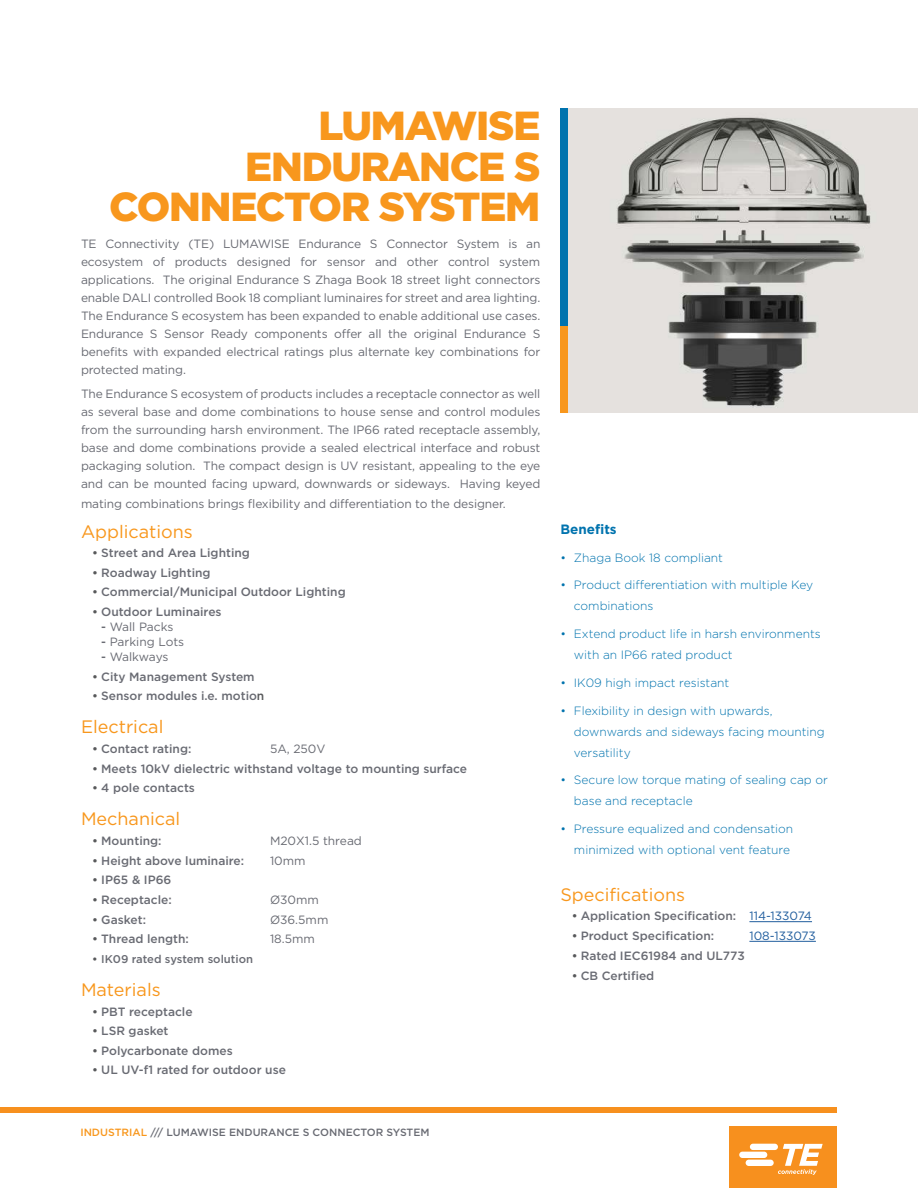
<style>
.page{position:relative;width:918px;height:1188px;background:#fff}
.page>*{position:absolute;margin:0;border:0;box-sizing:border-box;transform-origin:0 0}
.t1{font:900 40.5px/40.5px "Gotham";letter-spacing:-.03em;color:#f8971d;text-align:right}
.t2{font:18px "Gotham";color:#f8971d}
.t3{font:700 13.5px "Gotham";color:#0073ae}
.t4{font:12px/18px "Gotham";letter-spacing:-.01em;color:#696b73;text-align:justify}
.t5{font:500 12px "Gotham";color:#696b73}
.t6{font:300 12px/21px "Gotham";color:#0073ae}
.t7{font:12px "Gotham";color:#215e9e}
.t8{font:500 11.25px "Gotham";color:#696b73}
.t9{font:500 10.5px "Gotham";color:#696b73}
.s1{color:#58595b}
.s2{font-weight:500}
.s3{color:#f8971d}
.s4{font-weight:400;color:#215e9e}
</style>
<div class="page">
<img style="left:568px;top:108px;width:350px;height:305px">
<div style="left:560px;top:304px;width:8px;height:109px;background:#f8971d"></div>
<div style="left:560px;top:108px;width:8px;height:218px;background:#0073ae"></div>
<div style="left:0;top:1107px;width:837px;height:6px;background:#f7901e"></div>
<div style="left:729px;top:1126px;width:108px;height:62px;background:#f7901e"></div>
<svg style="left:739px;top:1144px;width:84px;height:31px"></svg>
<hr style="left:749px;top:921px;width:63px;height:1px;background:#215e9e">
<hr style="left:749px;top:941px;width:67px;height:1px;background:#215e9e">
<h1 class="t1" style="left:109px;top:105px;width:433px">LUMAWISE<br>ENDURANCE S<br>CONNECTOR SYSTEM</h1>
<p class="t4" style="left:81px;top:234px;width:461px">TE Connectivity (TE) LUMAWISE Endurance S Connector System is an ecosystem of products designed for sensor and other control system applications. The original Endurance S Zhaga Book 18 street light connectors enable DALI controlled Book 18 compliant luminaires for street and area lighting.<br>The Endurance S ecosystem has been expanded to enable additional use cases.<br>Endurance S Sensor Ready components offer all the original Endurance S benefits with expanded electrical ratings plus alternate key combinations for protected mating.</p>
<p class="t4" style="left:81px;top:385px;width:461px">The Endurance S ecosystem of products includes a receptacle connector as well as several base and dome combinations to house sense and control modules from the surrounding harsh environment. The IP66 rated receptacle assembly, base and dome combinations provide a sealed electrical interface and robust packaging solution. The compact design is UV resistant, appealing to the eye and can be mounted facing upward, downwards or sideways. Having keyed</p>
<p class="t4" style="left:81px;top:494px;width:426px">mating combinations brings flexibility and differentiation to the designer.</p>
<h2 class="t2" style="left:81px;top:520px;width:113px">Applications</h2>
<p class="t5" style="left:92px;top:545px;width:159px"><span class="s1">•</span> Street and Area Lighting</p>
<p class="t5" style="left:92px;top:565px;width:120px"><span class="s1">•</span> Roadway Lighting</p>
<p class="t5" style="left:92px;top:584px;width:255px"><span class="s1">•</span> Commercial/Municipal Outdoor Lighting</p>
<p class="t5" style="left:92px;top:604px;width:131px"><span class="s1">•</span> Outdoor Luminaires</p>
<p class="t4" style="left:101px;top:618px;width:74px"><span class="s2">-</span> Wall Packs</p>
<p class="t4" style="left:101px;top:633px;width:85px"><span class="s2">-</span> Parking Lots</p>
<p class="t4" style="left:101px;top:648px;width:69px"><span class="s2">-</span> Walkways</p>
<p class="t5" style="left:92px;top:669px;width:164px"><span class="s1">•</span> City Management System</p>
<p class="t5" style="left:92px;top:688px;width:174px"><span class="s1">•</span> Sensor modules i.e. motio<span class="s1">n</span></p>
<h2 class="t2" style="left:81px;top:716px;width:84px">Electrical</h2>
<p class="t5" style="left:92px;top:741px;width:101px"><span class="s1">•</span> Contact rating:</p>
<p class="t4" style="left:270px;top:740px;width:57px">5A, 250V</p>
<p class="t5" style="left:92px;top:761px;width:376px"><span class="s1">•</span> Meets 10kV dielectric withstand voltage to mounting surface</p>
<p class="t5" style="left:92px;top:780px;width:104px"><span class="s1">•</span> 4 pole contacts</p>
<h2 class="t2" style="left:81px;top:807px;width:101px">Mechanical</h2>
<p class="t5" style="left:92px;top:833px;width:71px"><span class="s1">•</span> Mounting:</p>
<p class="t4" style="left:270px;top:832px;width:93px">M20X1.5 thread</p>
<p class="t5" style="left:92px;top:853px;width:153px"><span class="s1">•</span> Height above luminaire:</p>
<p class="t4" style="left:270px;top:851px;width:37px">10mm</p>
<p class="t5" style="left:92px;top:872px;width:81px"><span class="s1">•</span> IP65 &amp; IP66</p>
<p class="t5" style="left:92px;top:892px;width:81px"><span class="s1">•</span> Receptacle:</p>
<p class="t4" style="left:270px;top:890px;width:50px">Ø30mm</p>
<p class="t5" style="left:92px;top:911px;width:55px"><span class="s1">•</span> Gasket:</p>
<p class="t4" style="left:270px;top:910px;width:60px">Ø36.5mm</p>
<p class="t5" style="left:92px;top:931px;width:98px"><span class="s1">•</span> Thread length:</p>
<p class="t4" style="left:270px;top:930px;width:46px">18.5mm</p>
<p class="t8" style="left:92px;top:952px;width:162px"><span class="s1">•</span> IK09 rated system solution</p>
<h2 class="t2" style="left:81px;top:978px;width:81px">Materials</h2>
<p class="t5" style="left:92px;top:1003px;width:102px"><span class="s1">•</span> PBT receptacle</p>
<p class="t5" style="left:92px;top:1023px;width:78px"><span class="s1">•</span> LSR gasket</p>
<p class="t5" style="left:92px;top:1043px;width:142px"><span class="s1">•</span> Polycarbonate domes</p>
<p class="t5" style="left:92px;top:1062px;width:195px"><span class="s1">•</span> UL UV-f1 rated for outdoor use</p>
<p class="t9" style="left:80px;top:1126px;width:351px"><span class="s3">INDUSTRIAL</span> /// LUMAWISE ENDURANCE S CONNECTOR SYSTEM</p>
<p class="t3" style="left:560px;top:520px;width:58px">Benefits</p>
<p class="t6" style="left:560px;top:547px;width:164px">• Zhaga Book 18 compliant</p>
<p class="t6" style="left:574px;top:574px;width:241px;text-indent:-14px">• Product differentiation with multiple Key combinations</p>
<p class="t6" style="left:574px;top:623px;width:248px;text-indent:-14px">• Extend product life in harsh environments with an IP66 rated product</p>
<p class="t6" style="left:560px;top:672px;width:171px">• IK09 high impact resistant</p>
<p class="t6" style="left:574px;top:700px;width:252px;text-indent:-14px">• Flexibility in design with upwards, downwards and sideways facing mounting versatility</p>
<p class="t6" style="left:574px;top:769px;width:255px;text-indent:-14px">• Secure low torque mating of sealing cap or base and receptacle</p>
<p class="t6" style="left:560px;top:818px;width:234px;text-align:right">• Pressure equalized and condensation minimized with optional vent feature</p>
<h2 class="t2" style="left:560px;top:883px;width:126px">Specifications</h2>
<p class="t5" style="left:572px;top:908px;width:242px"><span class="s1">•</span> Application Specification: <span class="s4">114-133074</span></p>
<p class="t5" style="left:572px;top:928px;width:144px"><span class="s1">•</span> Product Specification:</p>
<p class="t7" style="left:749px;top:928px;width:68px">108-133073</p>
<p class="t5" style="left:572px;top:947px;width:175px"><span class="s1">•</span> Rated IEC61984 and UL773</p>
<p class="t5" style="left:572px;top:968px;width:84px"><span class="s1">•</span> CB Certified</p>
</div>
